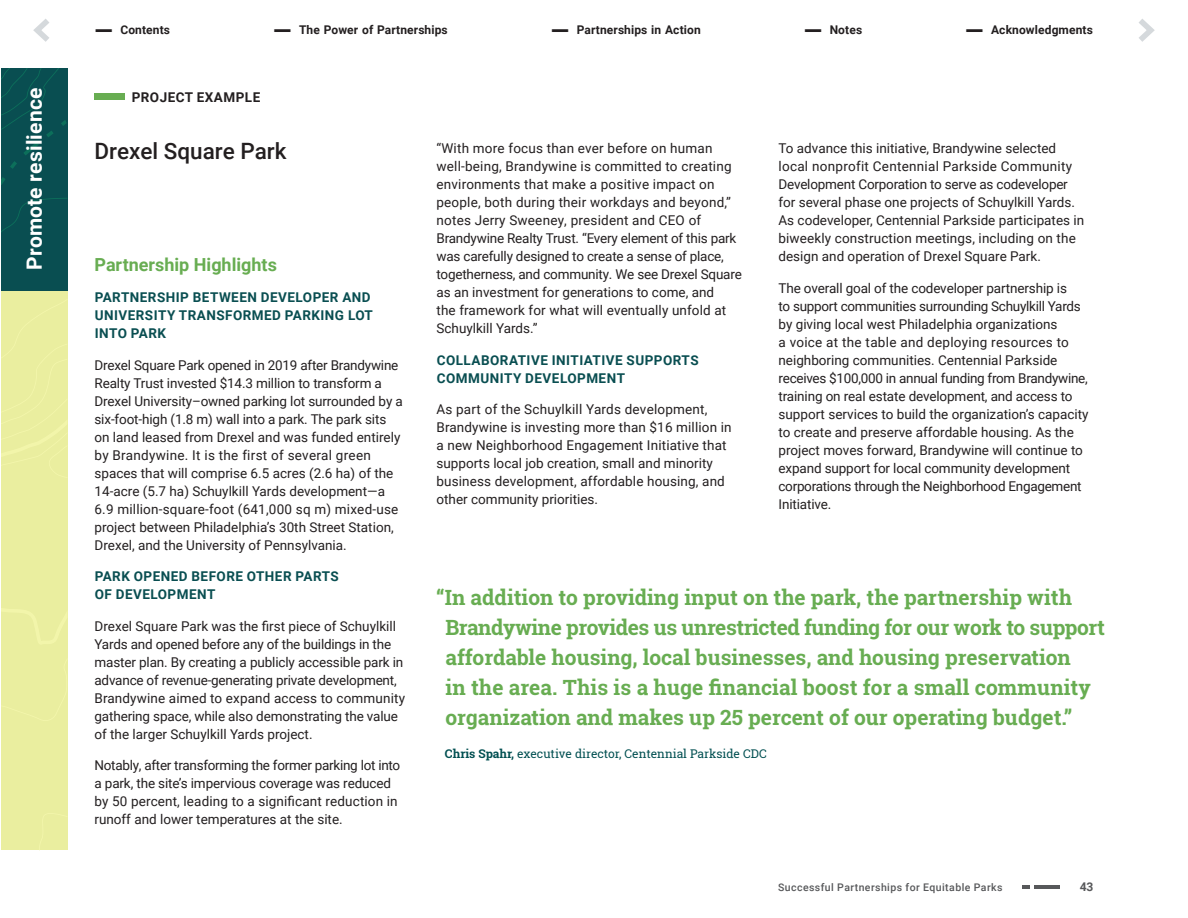
<style>
.page{position:relative;width:1188px;height:918px;background:#fff}
.page>*{position:absolute;margin:0;border:0;box-sizing:border-box;transform-origin:0 0}
.t1{font:500 22.5px "Roboto";color:#231f20}
.t2{font:700 21px/30px "Roboto Slab";color:#68ad52}
.t3{font:700 21px "Roboto";letter-spacing:.01em;color:#fff}
.t4{font:700 18px "Roboto";color:#68ad52}
.t5{font:13.5px/18px "Roboto";color:#231f20}
.t6{font:700 13.5px/18px "Roboto";letter-spacing:.035em;color:#094e51}
.t7{font:700 13.5px "Roboto";letter-spacing:.035em;color:#231f20}
.t8{font:700 12px "Roboto";letter-spacing:.01em;color:#231f20}
.t9{font:12px "Roboto Slab";color:#004f51}
.t10{font:700 12px "Roboto";color:#57585a}
.t11{font:500 10.5px "Roboto";letter-spacing:.04em;color:#57585a}
.s1{font-size:24px}
.s2{font-weight:700}
</style>
<div class="page">
<svg style="left:1px;top:68px;width:67px;height:782px;fill:#eaee9f"></svg>
<svg style="left:33px;top:19px;width:16px;height:23px"></svg>
<svg style="left:1139px;top:19px;width:16px;height:23px"></svg>
<div style="left:94px;top:93px;width:31px;height:7px;background:#68ad52"></div>
<hr style="left:1034px;top:886px;width:25px;height:3px;background:#57585a">
<svg style="left:1022px;top:886px;width:7px;height:3px"></svg>
<p class="t8" style="left:94px;top:22px;width:77px"><span class="s1">—</span> Contents</p>
<p class="t8" style="left:273px;top:22px;width:176px"><span class="s1">—</span> The Power of Partnerships</p>
<p class="t8" style="left:551px;top:22px;width:151px"><span class="s1">—</span> Partnerships in Action</p>
<p class="t8" style="left:804px;top:22px;width:60px"><span class="s1">—</span> Notes</p>
<p class="t8" style="left:965px;top:22px;width:129px"><span class="s1">—</span> Acknowledgments</p>
<p class="t3" style="left:20px;top:270px;width:183px;rotate:-90deg">Promote resilience</p>
<p class="t7" style="left:132px;top:88px;width:130px">PROJECT EXAMPLE</p>
<p class="t1" style="left:94px;top:135px;width:194px">Drexel Square Park</p>
<p class="t4" style="left:94px;top:252px;width:184px">Partnership Highlights</p>
<p class="t6" style="left:95px;top:288px;width:280px">PARTNERSHIP BETWEEN DEVELOPER AND<br>UNIVERSITY TRANSFORMED PARKING LOT<br>INTO PARK</p>
<p class="t5" style="left:94px;top:356px;width:310px">Drexel Square Park opened in 2019 after Brandywine Realty Trust invested $14.3 million to transform a Drexel University–owned parking lot surrounded by a six-foot-high (1.8 m) wall into a park. The park sits on land leased from Drexel and was funded entirely by Brandywine. It is the first of several green spaces that will comprise 6.5 acres (2.6 ha) of the 14-acre (5.7 ha) Schuylkill Yards development—a 6.9 million-square-foot (641,000 sq m) mixed-use project between Philadelphia’s 30th Street Station, Drexel, and the University of Pennsylvania.</p>
<p class="t6" style="left:95px;top:567px;width:246px">PARK OPENED BEFORE OTHER PARTS<br>OF DEVELOPMENT</p>
<p class="t5" style="left:94px;top:616px;width:312px">Drexel Square Park was the first piece of Schuylkill Yards and opened before any of the buildings in the master plan. By creating a publicly accessible park in advance of revenue-generating private development, Brandywine aimed to expand access to community gathering space, while also demonstrating the value of the larger Schuylkill Yards project.</p>
<p class="t5" style="left:94px;top:756px;width:307px">Notably, after transforming the former parking lot into a park, the site’s impervious coverage was reduced by 50 percent, leading to a significant reduction in runoff and lower temperatures at the site.</p>
<p class="t5" style="left:436px;top:139px;width:307px">“With more focus than ever before on human well-being, Brandywine is committed to creating environments that make a positive impact on people, both during their workdays and beyond,” notes Jerry Sweeney, president and CEO of Brandywine Realty Trust. “Every element of this park was carefully designed to create a sense of place, togetherness, and community. We see Drexel Square as an investment for generations to come, and<br>the framework for what will eventually unfold at Schuylkill Yards.”</p>
<p class="t6" style="left:437px;top:351px;width:263px">COLLABORATIVE INITIATIVE SUPPORTS<br>COMMUNITY DEVELOPMENT</p>
<p class="t5" style="left:436px;top:400px;width:297px">As part of the Schuylkill Yards development, Brandywine is investing more than $16 million in a new Neighborhood Engagement Initiative that supports local job creation, small and minority business development, affordable housing, and other community priorities.</p>
<p class="t5" style="left:778px;top:139px;width:307px">To advance this initiative, Brandywine selected local nonprofit Centennial Parkside Community Development Corporation to serve as codeveloper for several phase one projects of Schuylkill Yards.<br>As codeveloper, Centennial Parkside participates in biweekly construction meetings, including on the design and operation of Drexel Square Park.</p>
<p class="t5" style="left:778px;top:279px;width:312px">The overall goal of the codeveloper partnership is<br>to support communities surrounding Schuylkill Yards by giving local west Philadelphia organizations<br>a voice at the table and deploying resources to neighboring communities. Centennial Parkside receives $100,000 in annual funding from Brandywine, training on real estate development, and access to support services to build the organization’s capacity to create and preserve affordable housing. As the project moves forward, Brandywine will continue to expand support for local community development corporations through the Neighborhood Engagement Initiative.</p>
<p class="t2" style="left:436px;top:582px;width:637px">“In addition to providing input on the park, the partnership with</p>
<p class="t2" style="left:445px;top:612px;width:661px">Brandywine provides us unrestricted funding for our work to support affordable housing, local businesses, and housing preservation<br>in the area. This is a huge financial boost for a small community organization and makes up 25 percent of our operating budget.”</p>
<p class="t9" style="left:445px;top:745px;width:323px"><span class="s2">Chris Spahr,</span> executive director, Centennial Parkside CDC</p>
<p class="t11" style="left:778px;top:880px;width:226px">Successful Partnerships for Equitable Parks</p>
<p class="t10" style="left:1080px;top:878px;width:15px">43</p>
</div>
